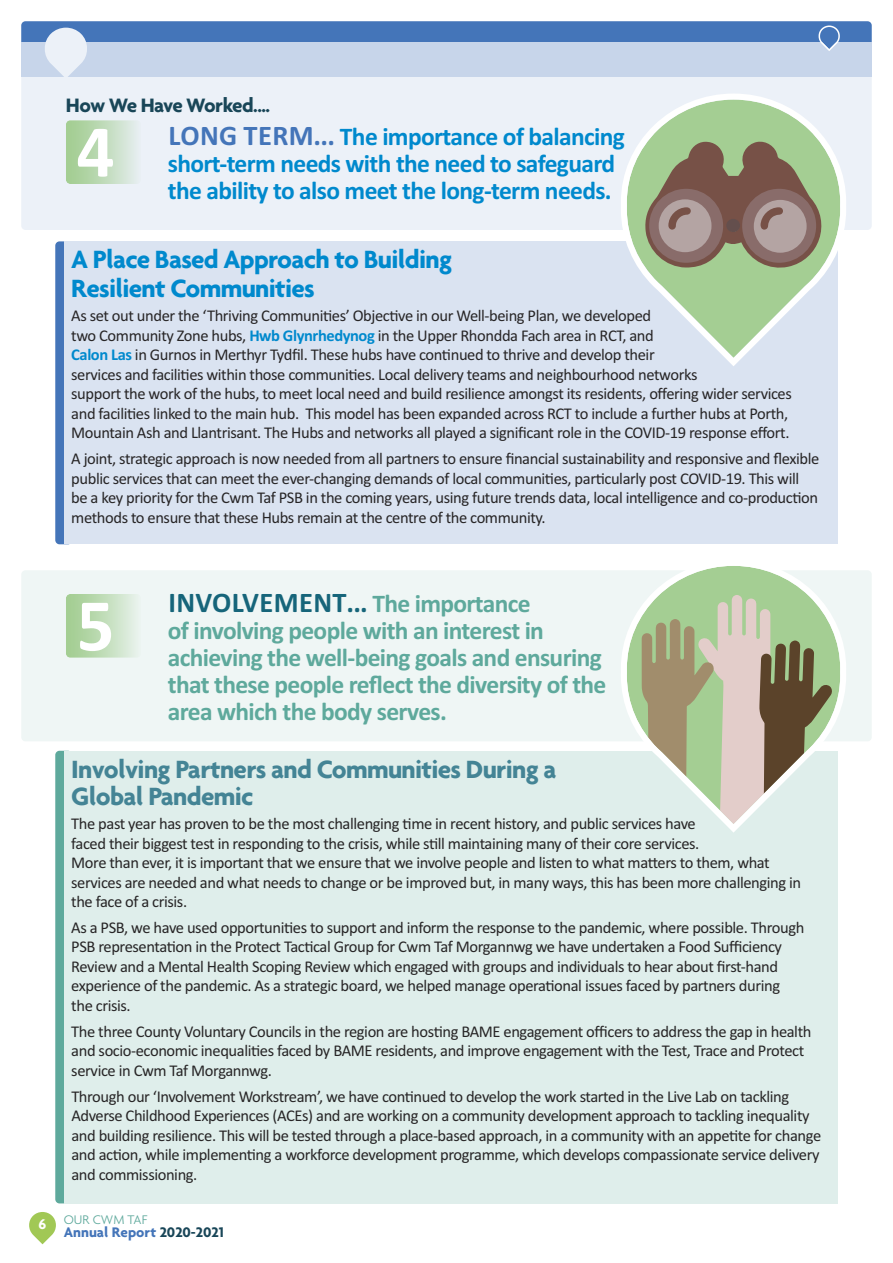
<style>
.page{position:relative;width:893px;height:1263px;background:#fff}
.page>*{position:absolute;margin:0;border:0;box-sizing:border-box;transform-origin:0 0}
.t1{font:700 75px "Calibri";color:#fff}
.t2{font:700 28.5px "Calibri";letter-spacing:.015em;color:#16657a}
.t3{font:700 27px/27.8px "Agenda";letter-spacing:-.025em;color:#448495}
.t4{font:700 27px/29.2px "Agenda";letter-spacing:-.025em;color:#0089cd}
.t5{font:700 25.5px/27px "Calibri";letter-spacing:-.025em;color:#5ea99c}
.t6{font:700 25.5px/27px "Calibri";letter-spacing:-.025em;color:#0089cd}
.t7{font:700 21px "Agenda";letter-spacing:-.045em;color:#194658}
.t8{font:16.5px/19.5px "Calibri";letter-spacing:-.025em;color:#272526}
.t9{font:700 15px "Agenda";color:#4475b9}
.t10{font:300 13.5px "Agenda";color:#5ea99c}
.s1{font-size:28.5px;color:#4475b9}
.s2{font-weight:700;color:#0089cd}
.s3{font-size:25.5px;color:#5ea99c}
.s4{font-weight:700;font-size:15px;color:#fff}
.s5{color:#194658}
</style>
<div class="page">
<svg style="left:29px;top:1212px;width:27px;height:32px"></svg>
<div style="left:21px;top:21px;width:851px;height:209px;background:#ecf1f8;border-radius:4px"></div>
<svg style="left:21px;top:21px;width:851px;height:56px;background:#99b3d8"></svg>
<div style="left:66px;top:120px;width:75px;height:64px;background:linear-gradient(to right,#9dca89,#e5edee)"></div>
<div style="left:55px;top:241px;width:17px;height:303px;background:#4475b9;border-radius:4px"></div>
<div style="left:64px;top:241px;width:774px;height:303px;background:#dae3f1"></div>
<svg style="left:621px;top:94px;width:225px;height:272px"></svg>
<div style="left:21px;top:570px;width:851px;height:171px;background:#eff6f5;border-radius:4px"></div>
<div style="left:66px;top:594px;width:75px;height:64px;background:linear-gradient(to right,#9dca8a,#e8f2ec)"></div>
<div style="left:55px;top:751px;width:17px;height:452px;background:#5ea99c;border-radius:4px"></div>
<div style="left:64px;top:751px;width:774px;height:452px;background:#dfeeeb"></div>
<svg style="left:621px;top:566px;width:225px;height:267px"></svg>
<p class="t7" style="left:66px;top:92px;width:206px">How We Have Worked....</p>
<h1 class="t1" style="left:77px;top:107px;width:40px">4</h1>
<h3 class="t6" style="left:168px;top:123px;width:459px"><span class="s1">LonG TeRM...</span> The importance of balancing short-term needs with the need to safeguard the ability to also meet the long-term needs.</h3>
<h3 class="t4" style="left:71px;top:244px;width:382px">A Place Based Approach to Building<br>Resilient Communities</h3>
<p class="t8" style="left:71px;top:306px;width:722px">As set out under the ‘Thriving Communities’ Objective in our Well-being Plan, we developed<br>two Community Zone hubs, <span class="s2">Hwb Glynrhedynog</span> in the Upper Rhondda Fach area in RCT, and<br><span class="s2">Calon Las</span> in Gurnos in Merthyr Tydfil. These hubs have continued to thrive and develop their<br>services and facilities within those communities. Local delivery teams and neighbourhood networks<br>support the work of the hubs, to meet local need and build resilience amongst its residents, offering wider services and facilities linked to the main hub. This model has been expanded across RCT to include a further hubs at Porth, Mountain Ash and Llantrisant. The Hubs and networks all played a significant role in the COVID-19 response effort.</p>
<p class="t8" style="left:71px;top:449px;width:750px">A joint, strategic approach is now needed from all partners to ensure financial sustainability and responsive and flexible public services that can meet the ever-changing demands of local communities, particularly post COVID-19. This will be a key priority for the Cwm Taf PSB in the coming years, using future trends data, local intelligence and co-production methods to ensure that these Hubs remain at the centre of the community.</p>
<h1 class="t1" style="left:77px;top:580px;width:40px">5</h1>
<h2 class="t2" style="left:168px;top:585px;width:364px">InvoLveMenT... <span class="s3">The importance</span></h2>
<h3 class="t5" style="left:168px;top:616px;width:440px">of involving people with an interest in achieving the well-being goals and ensuring that these people reflect the diversity of the area which the body serves.</h3>
<h3 class="t3" style="left:71px;top:754px;width:487px">Involving Partners and Communities During a<br>Global Pandemic</h3>
<p class="t8" style="left:71px;top:813px;width:731px">The past year has proven to be the most challenging time in recent history, and public services have<br>faced their biggest test in responding to the crisis, while still maintaining many of their core services.<br>More than ever, it is important that we ensure that we involve people and listen to what matters to them, what services are needed and what needs to change or be improved but, in many ways, this has been more challenging in the face of a crisis.</p>
<p class="t8" style="left:71px;top:917px;width:735px">As a PSB, we have used opportunities to support and inform the response to the pandemic, where possible. Through PSB representation in the Protect Tactical Group for Cwm Taf Morgannwg we have undertaken a Food Sufficiency Review and a Mental Health Scoping Review which engaged with groups and individuals to hear about first-hand experience of the pandemic. As a strategic board, we helped manage operational issues faced by partners during the crisis.</p>
<p class="t8" style="left:71px;top:1021px;width:742px">The three County Voluntary Councils in the region are hosting BAME engagement officers to address the gap in health and socio-economic inequalities faced by BAME residents, and improve engagement with the Test, Trace and Protect service in Cwm Taf Morgannwg.</p>
<p class="t8" style="left:71px;top:1086px;width:751px">Through our ‘Involvement Workstream’, we have continued to develop the work started in the Live Lab on tackling Adverse Childhood Experiences (ACEs) and are working on a community development approach to tackling inequality and building resilience. This will be tested through a place-based approach, in a community with an appetite for change and action, while implementing a workforce development programme, which develops compassionate service delivery and commissioning.</p>
<p class="t10" style="left:39px;top:1211px;width:110px"><span class="s4">6</span> OUR CWM TAF</p>
<p class="t9" style="left:64px;top:1223px;width:162px">Annual Report <span class="s5">2020-2021</span></p>
</div>
